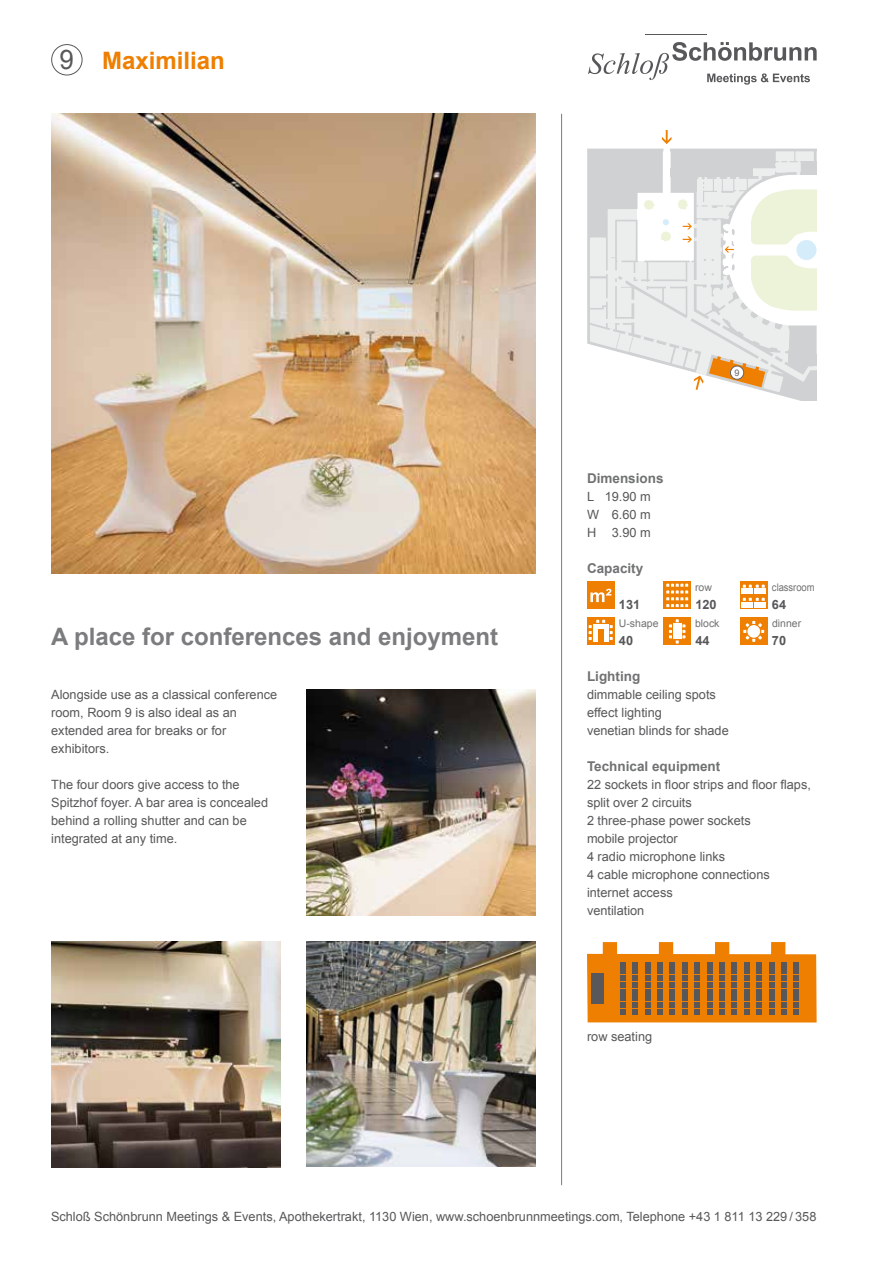
<style>
.page{position:relative;width:893px;height:1263px;background:#fff}
.page>*{position:absolute;margin:0;border:0;box-sizing:border-box;transform-origin:0 0}
.t1{font:700 24px "Arial";color:#7b7c7e}
.t2{font:700 24px "Arial";color:#ee7f00}
.t3{font:700 13.5px "Arial";color:#707172}
.t4{font:12.75px/18px "Arial";color:#58585a}
.t5{font:700 12.75px "Arial";color:#58585a}
.t6{font:10.5px "Arial";color:#707172}
.t7{font:10.5px "Arial";color:#707172;scale:.9 1}
.t8{font:9px "Arial";color:#646567}
.s1{font-weight:400;font-size:27px;color:#58585a}
</style>
<div class="page">
<img style="left:306px;top:941px;width:230px;height:226px">
<img style="left:51px;top:942px;width:230px;height:225px">
<img style="left:306px;top:690px;width:230px;height:225px">
<div style="left:51px;top:44px;width:32px;height:31px;border:1px solid #58585a;border-radius:50%"></div>
<div style="left:587px;top:582px;width:27px;height:27px;background:#ee7f00"></div>
<svg style="left:590px;top:589px;width:21px;height:13px"></svg>
<svg style="left:663px;top:582px;width:28px;height:27px"></svg>
<svg style="left:666px;top:584px;width:22px;height:23px"></svg>
<svg style="left:740px;top:582px;width:27px;height:27px"></svg>
<div style="left:742px;top:589px;width:11px;height:5px;background:#fff"></div>
<div style="left:755px;top:589px;width:11px;height:5px;background:#fff"></div>
<svg style="left:743px;top:585px;width:22px;height:3px"></svg>
<div style="left:742px;top:602px;width:11px;height:5px;background:#fff"></div>
<div style="left:755px;top:602px;width:11px;height:5px;background:#fff"></div>
<svg style="left:743px;top:598px;width:22px;height:3px"></svg>
<svg style="left:587px;top:618px;width:27px;height:27px"></svg>
<div style="left:593px;top:630px;width:5px;height:11px;background:#fff"></div>
<hr style="left:604px;top:630px;width:4px;height:11px;background:#fff">
<svg style="left:589px;top:620px;width:24px;height:20px"></svg>
<div style="left:663px;top:618px;width:28px;height:27px;background:#ee7f00"></div>
<svg style="left:669px;top:619px;width:16px;height:24px"></svg>
<div style="left:740px;top:618px;width:27px;height:27px;background:#ee7f00"></div>
<svg style="left:743px;top:621px;width:21px;height:21px"></svg>
<div style="left:747px;top:625px;width:13px;height:13px;background:#fff;border-radius:50%"></div>
<div style="left:603px;top:942px;width:14px;height:22px;background:#ee7f00"></div>
<div style="left:659px;top:942px;width:14px;height:22px;background:#ee7f00"></div>
<div style="left:715px;top:942px;width:14px;height:22px;background:#ee7f00"></div>
<div style="left:771px;top:942px;width:14px;height:22px;background:#ee7f00"></div>
<svg style="left:587px;top:954px;width:230px;height:68px;background:#c3741b"></svg>
<div style="left:592px;top:973px;width:12px;height:31px;background:#58585a"></div>
<hr style="left:561px;top:114px;width:1px;height:1071px;background:#7b7c7e">
<svg style="left:588px;top:130px;width:229px;height:270px"></svg>
<div style="left:730px;top:366px;width:14px;height:13px;background:#fff;border-radius:50%"></div>
<div style="left:730px;top:366px;width:14px;height:14px;border:1px solid #646567;border-radius:50%"></div>
<hr style="left:646px;top:34px;width:61px;height:1px;background:#58585a">
<svg style="left:588px;top:42px;width:229px;height:43px"></svg>
<img style="left:51px;top:114px;width:485px;height:459px">
<h1 class="t2" style="left:59px;top:45px;width:167px"><span class="s1">9</span> Maximilian</h1>
<h1 class="t1" style="left:51px;top:621px;width:449px">A place for conferences and enjoyment</h1>
<p class="t4" style="left:51px;top:686px;width:228px">Alongside use as a classical conference room, Room 9 is also ideal as an extended area for breaks or for exhibitors.</p>
<p class="t4" style="left:51px;top:776px;width:218px">The four doors give access to the<br>Spitzhof foyer. A bar area is concealed behind a rolling shutter and can be integrated at any time.</p>
<p class="t8" style="left:735px;top:367px;width:7px">9</p>
<p class="t3" style="left:587px;top:469px;width:78px">Dimensions</p>
<p class="t4" style="left:587px;top:488px;width:65px;text-align:justify">L 19.90 m W 6.60 m H 3.90 m</p>
<p class="t3" style="left:587px;top:559px;width:58px">Capacity</p>
<p class="t6" style="left:695px;top:580px;width:18px">row</p>
<p class="t7" style="left:772px;top:580px;width:49px">classroom</p>
<p class="t5" style="left:619px;top:596px;width:23px">131</p>
<p class="t5" style="left:695px;top:596px;width:23px">120</p>
<p class="t5" style="left:772px;top:596px;width:16px">64</p>
<p class="t6" style="left:619px;top:616px;width:41px">U-shape</p>
<p class="t6" style="left:695px;top:616px;width:26px">block</p>
<p class="t6" style="left:772px;top:616px;width:31px">dinner</p>
<p class="t5" style="left:619px;top:632px;width:16px">40</p>
<p class="t5" style="left:695px;top:632px;width:16px">44</p>
<p class="t5" style="left:772px;top:632px;width:16px">70</p>
<p class="t3" style="left:587px;top:667px;width:55px">Lighting</p>
<p class="t4" style="left:587px;top:686px;width:143px">dimmable ceiling spots effect lighting<br>venetian blinds for shade</p>
<p class="t3" style="left:587px;top:757px;width:135px">Technical equipment</p>
<p class="t4" style="left:587px;top:776px;width:225px">22 sockets in floor strips and floor flaps, split over 2 circuits<br>2 three-phase power sockets<br>mobile projector<br>4 radio microphone links<br>4 cable microphone connections internet access<br>ventilation</p>
<p class="t4" style="left:587px;top:1028px;width:67px">row seating</p>
<p class="t4" style="left:51px;top:1208px;width:767px">Schloß Schönbrunn Meetings &amp; Events, Apothekertrakt, 1130 Wien, www.schoenbrunnmeetings.com, Telephone +43 1 811 13 229 / 358</p>
</div>
